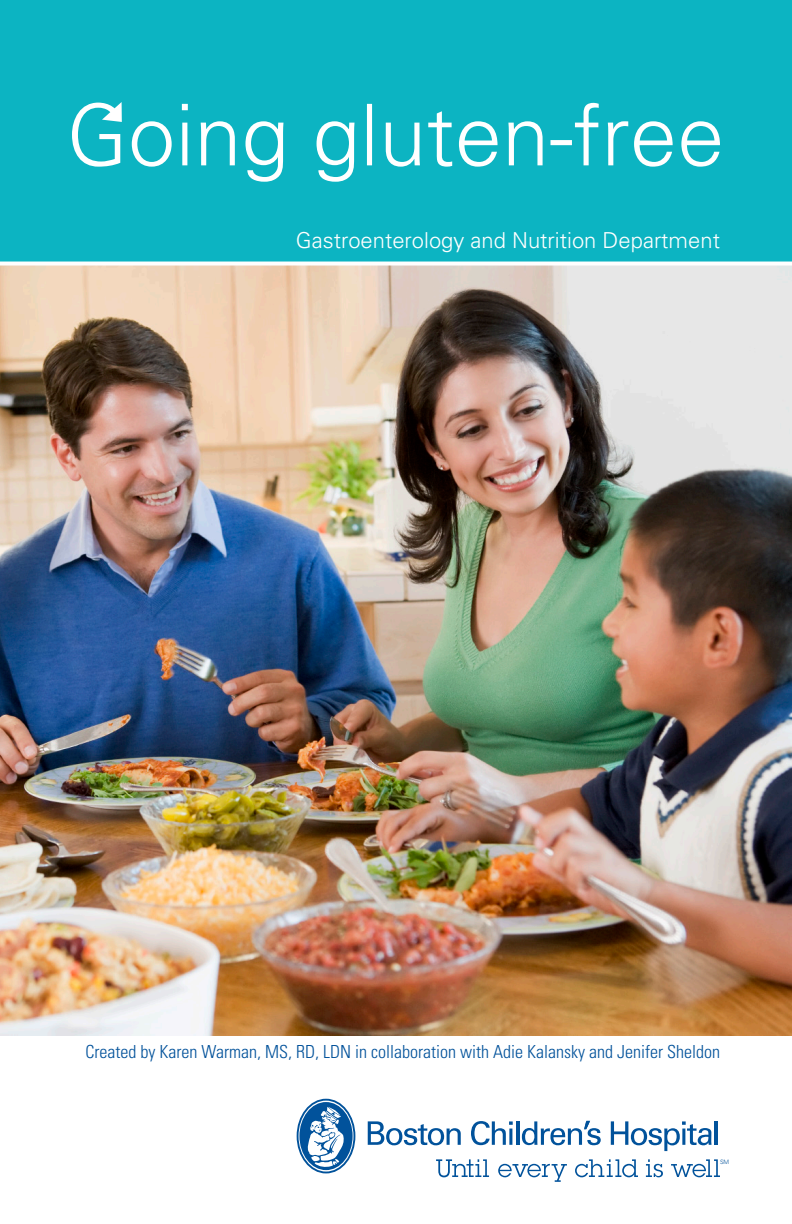
<style>
.page{position:relative;width:792px;height:1224px;background:#fff}
.page>*{position:absolute;margin:0;border:0;box-sizing:border-box;transform-origin:0 0}
.t1{font:300 22px "Univers LT Std";color:#fff}
.t2{font:300 condensed 18px "Univers LT Std";color:#01519a}
.t3{font:300 6px "Univers LT Std";color:#01519a}
</style>
<div class="page">
<div style="left:0;top:0;width:792px;height:266px;background:#0cb4c2"></div>
<svg style="left:132px;top:103px;width:588px;height:79px"></svg>
<svg style="left:72px;top:102px;width:50px;height:65px"></svg>
<img style="left:0;top:266px;width:792px;height:770px">
<svg style="left:0;top:262px;width:792px;height:4px;background:#fcfaf8"></svg>
<svg style="left:368px;top:1121px;width:93px;height:24px"></svg>
<svg style="left:471px;top:1121px;width:42px;height:24px"></svg>
<hr style="left:516px;top:1121px;width:3px;height:24px;background:#01529b">
<svg style="left:611px;top:1121px;width:101px;height:30px"></svg>
<hr style="left:715px;top:1121px;width:3px;height:24px;background:#01529b">
<svg style="left:522px;top:1121px;width:79px;height:24px"></svg>
<svg style="left:436px;top:1159px;width:53px;height:18px"></svg>
<svg style="left:498px;top:1164px;width:69px;height:18px"></svg>
<svg style="left:575px;top:1159px;width:63px;height:18px"></svg>
<svg style="left:646px;top:1159px;width:17px;height:18px"></svg>
<svg style="left:671px;top:1159px;width:49px;height:18px"></svg>
<svg style="left:298px;top:1100px;width:56px;height:73px"></svg>
<div style="left:297px;top:1099px;width:58px;height:74px;border:2px solid #01529b;border-radius:50%"></div>
<div style="left:299px;top:1102px;width:54px;height:68px;background:#01529b;border-radius:50%"></div>
<svg style="left:307px;top:1107px;width:37px;height:61px"></svg>
<p class="t1" style="left:296px;top:227px;width:426px">Gastroenterology and Nutrition Department</p>
<p class="t2" style="left:86px;top:1041px;width:636px">Created by Karen Warman, MS, RD, LDN in collaboration with Adie Kalansky and Jenifer Sheldon</p>
<p class="t3" style="left:720px;top:1158px;width:11px">SM</p>
</div>
